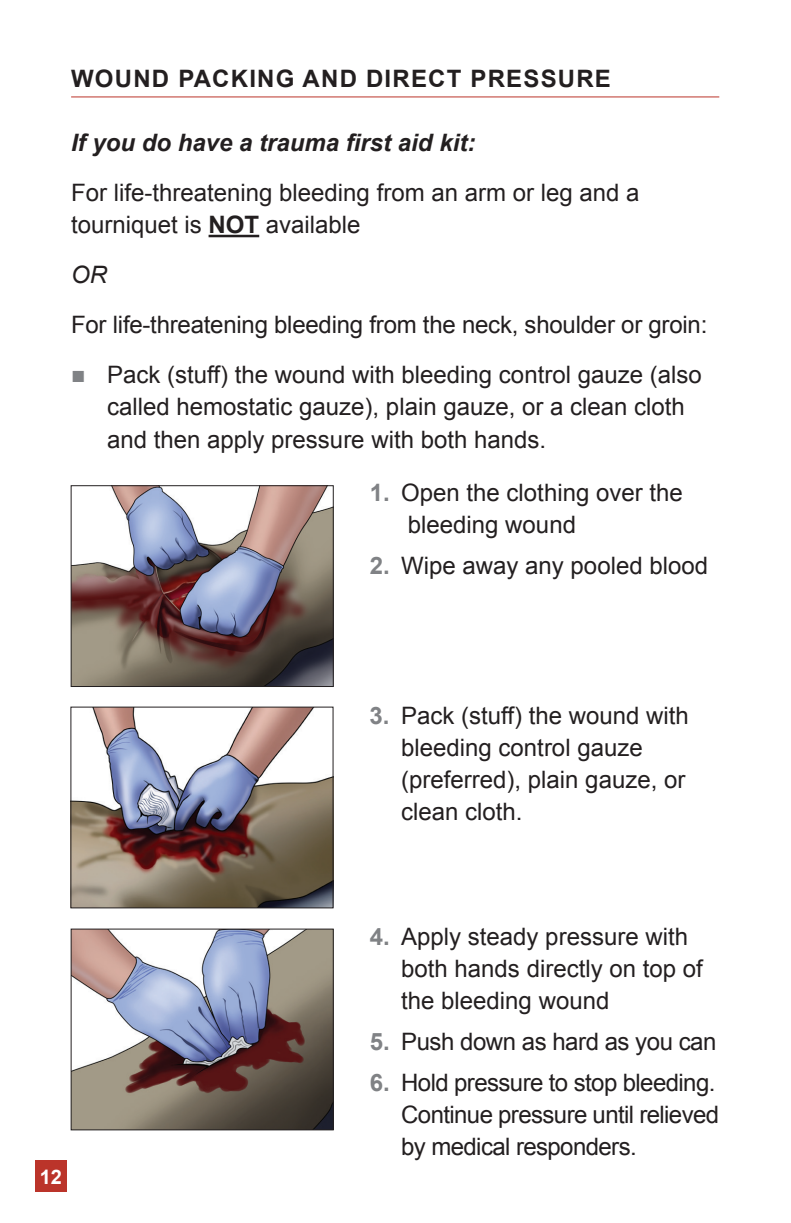
<style>
.page{position:relative;width:791px;height:1223px;background:#fff}
.page>*{position:absolute;margin:0;border:0;box-sizing:border-box;transform-origin:0 0}
.t1{font:24px/32px "Arial";color:#231f20}
.t2{font:24px/32px "Arial";letter-spacing:-.025em;color:#231f20}
.t3{font:italic 700 24px "Arial";color:#231f20}
.t4{font:700 24px "Arial";letter-spacing:.05em;color:#231f20}
.t5{font:24px "Arial";letter-spacing:-.02em;color:#231f20}
.t6{font:italic 24px "Arial";color:#231f20}
.t7{font:700 20px "Arial";color:#fff}
.s1{font-weight:700}
.s2{color:#808285}
.s3{font-weight:700;color:#808285}
</style>
<div class="page">
<div style="left:35px;top:1160px;width:32px;height:32px;background:#bb342a"></div>
<img style="left:72px;top:708px;width:259px;height:198px">
<div style="left:70px;top:706px;width:263px;height:202px;border:1px solid #231f20"></div>
<hr style="left:71px;top:96px;width:648px;height:1px;background:#bb342a">
<hr style="left:209px;top:235px;width:50px;height:2px;background:#231f20">
<img style="left:73px;top:487px;width:259px;height:198px">
<div style="left:71px;top:485px;width:263px;height:202px;border:1px solid #231f20"></div>
<img style="left:73px;top:930px;width:259px;height:198px">
<div style="left:71px;top:928px;width:263px;height:202px;border:1px solid #231f20"></div>
<p class="t4" style="left:71px;top:63px;width:541px">WOUND PACKING AND DIRECT PRESSURE</p>
<p class="t3" style="left:71px;top:127px;width:406px">If you do have a trauma first aid kit:</p>
<p class="t1" style="left:71px;top:177px;width:570px">For life-threatening bleeding from an arm or leg and a tourniquet is <span class="s1">NOT</span> available</p>
<p class="t6" style="left:71px;top:259px;width:37px">OR</p>
<p class="t1" style="left:71px;top:309px;width:638px">For life-threatening bleeding from the neck, shoulder or groin:</p>
<p class="t1" style="left:107px;top:359px;width:596px;text-indent:-36px"><span class="s2">■</span> Pack (stuff) the wound with bleeding control gauze (also called hemostatic gauze), plain gauze, or a clean cloth and then apply pressure with both hands.</p>
<p class="t1" style="left:408px;top:477px;width:276px;text-indent:-38px"><span class="s3">1.</span> Open the clothing over the bleeding wound</p>
<p class="t1" style="left:370px;top:550px;width:340px"><span class="s3">2.</span> Wipe away any pooled blood</p>
<p class="t7" style="left:40px;top:1163px;width:24px">12</p>
<p class="t1" style="left:401px;top:700px;width:289px;text-indent:-32px"><span class="s3">3.</span> Pack (stuff) the wound with bleeding control gauze (preferred), plain gauze, or clean cloth.</p>
<p class="t1" style="left:401px;top:921px;width:303px;text-indent:-31px"><span class="s3">4.</span> Apply steady pressure with both hands directly on top of the bleeding wound</p>
<p class="t5" style="left:370px;top:1026px;width:348px"><span class="s3">5.</span> Push down as hard as you can</p>
<p class="t2" style="left:401px;top:1067px;width:319px;text-indent:-31px"><span class="s3">6.</span> Hold pressure to stop bleeding.<br>Continue pressure until relieved by medical responders.</p>
</div>
